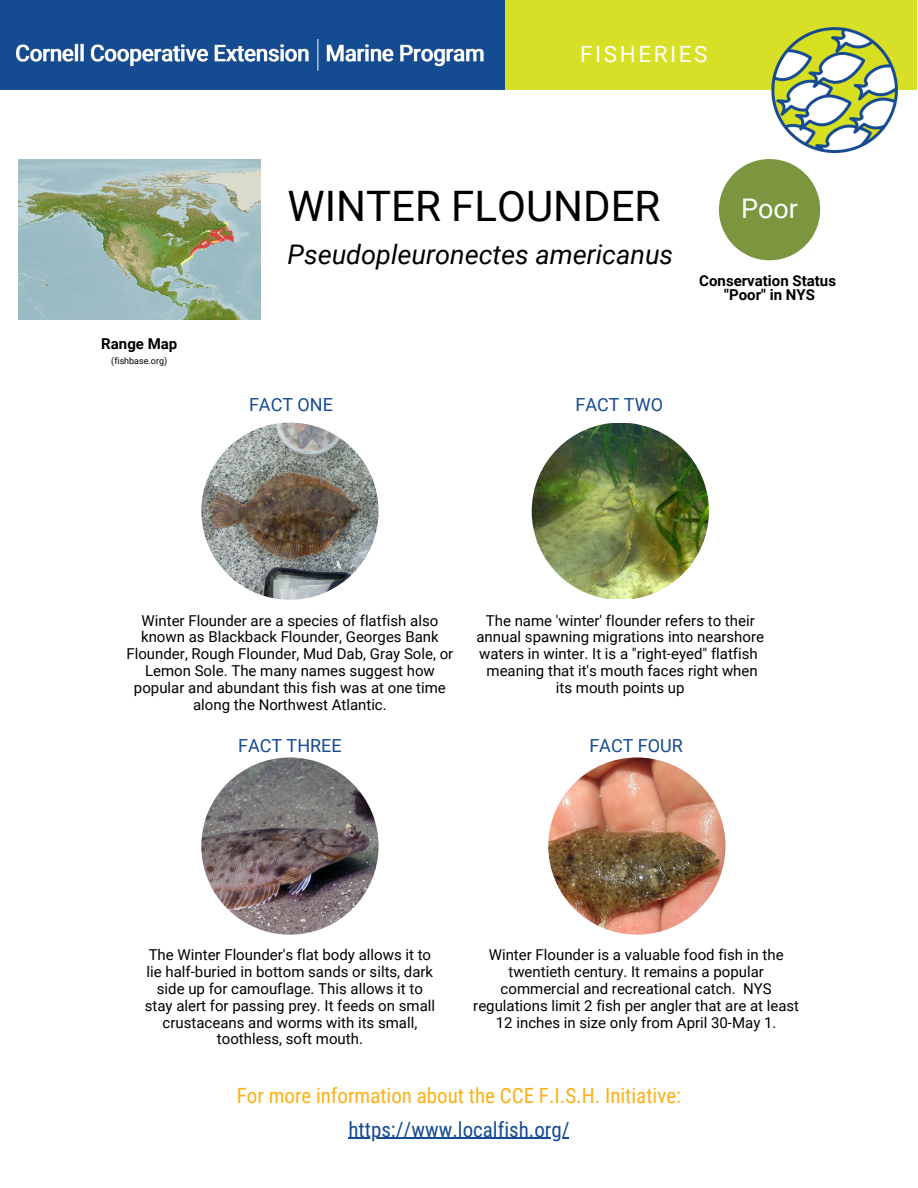
<style>
.page{position:relative;width:918px;height:1188px;background:#fff}
.page>*{position:absolute;margin:0;border:0;box-sizing:border-box;transform-origin:0 0}
.t1{font:42px "Roboto";color:#000}
.t2{font:italic 27px "Roboto";color:#000}
.t3{font:27px "Roboto";color:#fff}
.t4{font:22.5px "Roboto";color:#fff}
.t5{font:22.5px "Roboto";letter-spacing:.115em;color:#fff}
.t6{font:21px "Roboto Condensed";color:#fcb018}
.t7{font:21px "Roboto Condensed";color:#154b91}
.t8{font:18px "Roboto";color:#154b91}
.t9{font:15px/16.8px "Roboto";color:#000;text-align:center}
.t10{font:700 15px/14.7px "Roboto";color:#000;text-align:center}
.t11{font:9px "Roboto";color:#000}
</style>
<div class="page">
<img style="left:201px;top:423px;width:178px;height:177px;border-radius:50%">
<img style="left:201px;top:757px;width:178px;height:178px;border-radius:50%">
<img style="left:532px;top:423px;width:177px;height:177px;border-radius:50%">
<img style="left:548px;top:757px;width:177px;height:178px;border-radius:50%">
<svg style="left:719px;top:159px;width:101px;height:101px"></svg>
<img style="left:19px;top:159px;width:241px;height:161px">
<hr style="left:349px;top:1138px;width:220px;height:1px;background:#154b91">
<div style="left:458px;top:0;width:459px;height:90px;background:#d7df26"></div>
<div style="left:0;top:0;width:504px;height:90px;background:#154b91"></div>
<img style="left:16px;top:39px;width:467px;height:32px">
<img style="left:772px;top:27px;width:126px;height:125px">
<h3 class="t4" style="left:563px;top:29px;width:202px">YOUTH EDUCATION</h3>
<h3 class="t5" style="left:580px;top:41px;width:129px">FISHERIES</h3>
<p class="t10" style="left:101px;top:337px;width:78px">Range Map</p>
<p class="t11" style="left:111px;top:356px;width:57px">(fishbase.org)</p>
<h1 class="t1" style="left:288px;top:182px;width:374px">WINTER FLOUNDER</h1>
<h2 class="t2" style="left:288px;top:239px;width:387px">Pseudopleuronectes americanus</h2>
<h2 class="t3" style="left:741px;top:193px;width:58px">Poor</h2>
<p class="t10" style="left:699px;top:273px;width:138px">Conservation Status "Poor" in NYS</p>
<p class="t8" style="left:249px;top:394px;width:85px">FACT ONE</p>
<p class="t8" style="left:575px;top:394px;width:89px">FACT TWO</p>
<p class="t9" style="left:127px;top:612px;width:328px">Winter Flounder are a species of flatfish also known as Blackback Flounder, Georges Bank Flounder, Rough Flounder, Mud Dab, Gray Sole, or Lemon Sole. The many names suggest how popular and abundant this fish was at one time along the Northwest Atlantic.</p>
<p class="t9" style="left:476px;top:612px;width:289px">The name 'winter' flounder refers to their annual spawning migrations into nearshore waters in winter. It is a "right-eyed" flatfish meaning that it's mouth faces right when its mouth points up</p>
<p class="t8" style="left:238px;top:735px;width:105px">FACT THREE</p>
<p class="t8" style="left:589px;top:735px;width:95px">FACT FOUR</p>
<p class="t9" style="left:145px;top:947px;width:292px">The Winter Flounder's flat body allows it to lie half-buried in bottom sands or silts, dark side up for camouflage. This allows it to stay alert for passing prey. It feeds on small crustaceans and worms with its small, toothless, soft mouth.</p>
<p class="t9" style="left:473px;top:947px;width:327px">Winter Flounder is a valuable food fish in the twentieth century. It remains a popular commercial and recreational catch. NYS regulations limit 2 fish per angler that are at least 12 inches in size only from April 30-May 1.</p>
<h3 class="t6" style="left:237px;top:1083px;width:446px">For more information about the CCE F.I.S.H. Initiative:</h3>
<h3 class="t7" style="left:349px;top:1117px;width:222px">https://www.localfish.org/</h3>
</div>
